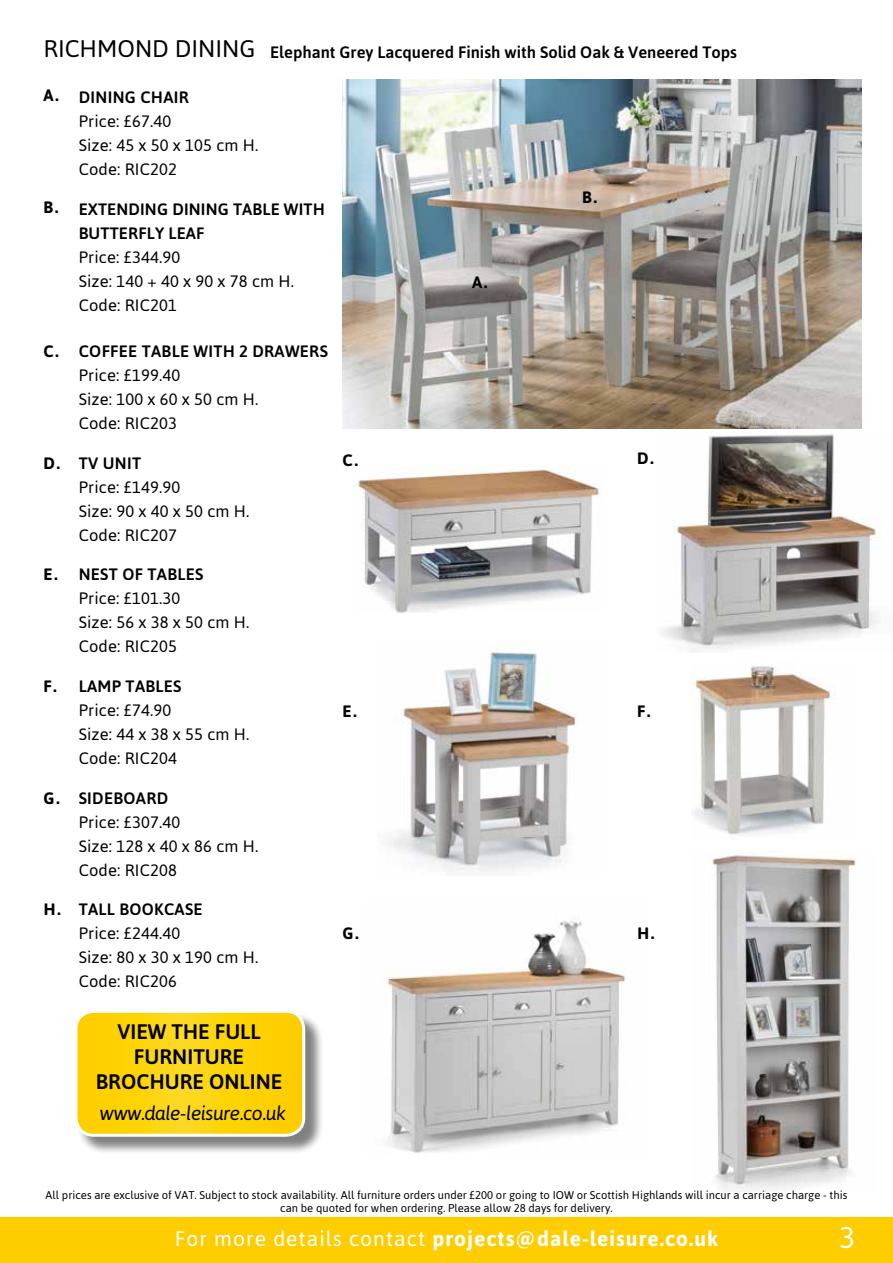
<style>
.page{position:relative;width:893px;height:1263px;background:#fff}
.page>*{position:absolute;margin:0;border:0;box-sizing:border-box;transform-origin:0 0}
.t1{font:30px "Asap";color:#fff}
.t2{font:24px "Asap";color:#000}
.t3{font:700 21px "Asap";letter-spacing:.05em;color:#fff}
.t4{font:500 21px/25.2px "Asap";color:#000;text-align:center}
.t5{font:italic 19.5px "Asap";letter-spacing:-.03em;color:#000}
.t6{font:16.5px/24px "Asap";letter-spacing:.01em;color:#000}
.t7{font:500 16.5px/24px "Asap";letter-spacing:.01em;color:#000}
.t8{font:700 16.5px "Asap";color:#000}
.t9{font:11.25px/13.5px "Asap";color:#000;text-align:center}
.s1{font-weight:400}
</style>
<div class="page">
<div style="left:0;top:1217px;width:893px;height:46px;background:#fecd00"></div>
<img style="left:343px;top:80px;width:518px;height:349px">
<img style="left:358px;top:466px;width:241px;height:147px">
<img style="left:661px;top:434px;width:220px;height:218px">
<img style="left:390px;top:648px;width:187px;height:224px">
<img style="left:692px;top:666px;width:139px;height:169px">
<img style="left:384px;top:917px;width:242px;height:236px">
<img style="left:709px;top:855px;width:147px;height:336px">
<div style="left:77px;top:1012px;width:247px;height:143px;background:#000;opacity:.5"></div>
<svg style="left:77px;top:1012px;width:227px;height:123px;background:#fdd30a"></svg>
<div style="left:74px;top:1010px;width:231px;height:127px;border:3px solid #fff;border-radius:18px"></div>
<h2 class="t2" style="left:43px;top:33px;width:214px">RICHMOND DINING</h2>
<p class="t7" style="left:79px;top:85px;width:112px">DINING CHAIR</p>
<p class="t6" style="left:79px;top:109px;width:181px">Price: £67.40<br>Size: 45 x 50 x 105 cm H.<br>Code: RIC202</p>
<p class="t7" style="left:79px;top:196px;width:248px">EXTENDING DINING TABLE WITH<br>BUTTERFLY LEAF</p>
<p class="t6" style="left:79px;top:244px;width:217px">Price: £344.90<br>Size: 140 + 40 x 90 x 78 cm H.<br>Code: RIC201</p>
<p class="t7" style="left:79px;top:338px;width:251px">COFFEE TABLE WITH 2 DRAWERS</p>
<p class="t6" style="left:79px;top:363px;width:181px">Price: £199.40<br>Size: 100 x 60 x 50 cm H.<br>Code: RIC203</p>
<p class="t7" style="left:79px;top:450px;width:64px">TV UNIT</p>
<p class="t6" style="left:79px;top:474px;width:172px">Price: £149.90<br>Size: 90 x 40 x 50 cm H.<br>Code: RIC207</p>
<p class="t7" style="left:79px;top:562px;width:126px">NEST OF TABLES</p>
<p class="t6" style="left:79px;top:586px;width:172px">Price: £101.30<br>Size: 56 x 38 x 50 cm H.<br>Code: RIC205</p>
<p class="t7" style="left:79px;top:673px;width:104px">LAMP TABLES</p>
<p class="t6" style="left:79px;top:697px;width:172px">Price: £74.90<br>Size: 44 x 38 x 55 cm H.<br>Code: RIC204</p>
<p class="t7" style="left:79px;top:785px;width:91px">SIDEBOARD</p>
<p class="t6" style="left:79px;top:809px;width:181px">Price: £307.40<br>Size: 128 x 40 x 86 cm H.<br>Code: RIC208</p>
<p class="t7" style="left:79px;top:897px;width:125px">TALL BOOKCASE</p>
<p class="t6" style="left:79px;top:921px;width:181px">Price: £244.40<br>Size: 80 x 30 x 190 cm H.<br>Code: RIC206</p>
<p class="t7" style="left:270px;top:40px;width:468px">Elephant Grey Lacquered Finish with Solid Oak &amp; Veneered Tops</p>
<p class="t8" style="left:43px;top:84px;width:17px">A.</p>
<p class="t8" style="left:582px;top:186px;width:17px">B.</p>
<p class="t8" style="left:43px;top:196px;width:17px">B.</p>
<p class="t8" style="left:472px;top:271px;width:17px">A.</p>
<p class="t8" style="left:43px;top:340px;width:17px">C.</p>
<p class="t8" style="left:343px;top:449px;width:17px">C.</p>
<p class="t8" style="left:637px;top:447px;width:18px">D.</p>
<p class="t8" style="left:43px;top:452px;width:18px">D.</p>
<p class="t8" style="left:43px;top:563px;width:16px">E.</p>
<p class="t8" style="left:43px;top:675px;width:15px">F.</p>
<p class="t8" style="left:343px;top:700px;width:16px">E.</p>
<p class="t8" style="left:637px;top:700px;width:15px">F.</p>
<p class="t8" style="left:43px;top:787px;width:18px">G.</p>
<p class="t8" style="left:43px;top:898px;width:19px">H.</p>
<p class="t8" style="left:343px;top:922px;width:18px">G.</p>
<p class="t8" style="left:637px;top:922px;width:19px">H.</p>
<p class="t4" style="left:96px;top:1018px;width:188px">VIEW THE FULL<br>FURNITURE<br>BROCHURE ONLINE</p>
<p class="t5" style="left:99px;top:1100px;width:188px">www.dale-leisure.co.uk</p>
<p class="t9" style="left:46px;top:1187px;width:803px">All prices are exclusive of VAT. Subject to stock availability. All furniture orders under £200 or going to IOW or Scottish Highlands will incur a carriage charge - this can be quoted for when ordering. Please allow 28 days for delivery.</p>
<p class="t3" style="left:175px;top:1224px;width:545px"><span class="s1">For more details contact</span> projects@dale-leisure.co.uk</p>
<h1 class="t1" style="left:839px;top:1217px;width:18px">3</h1>
</div>
